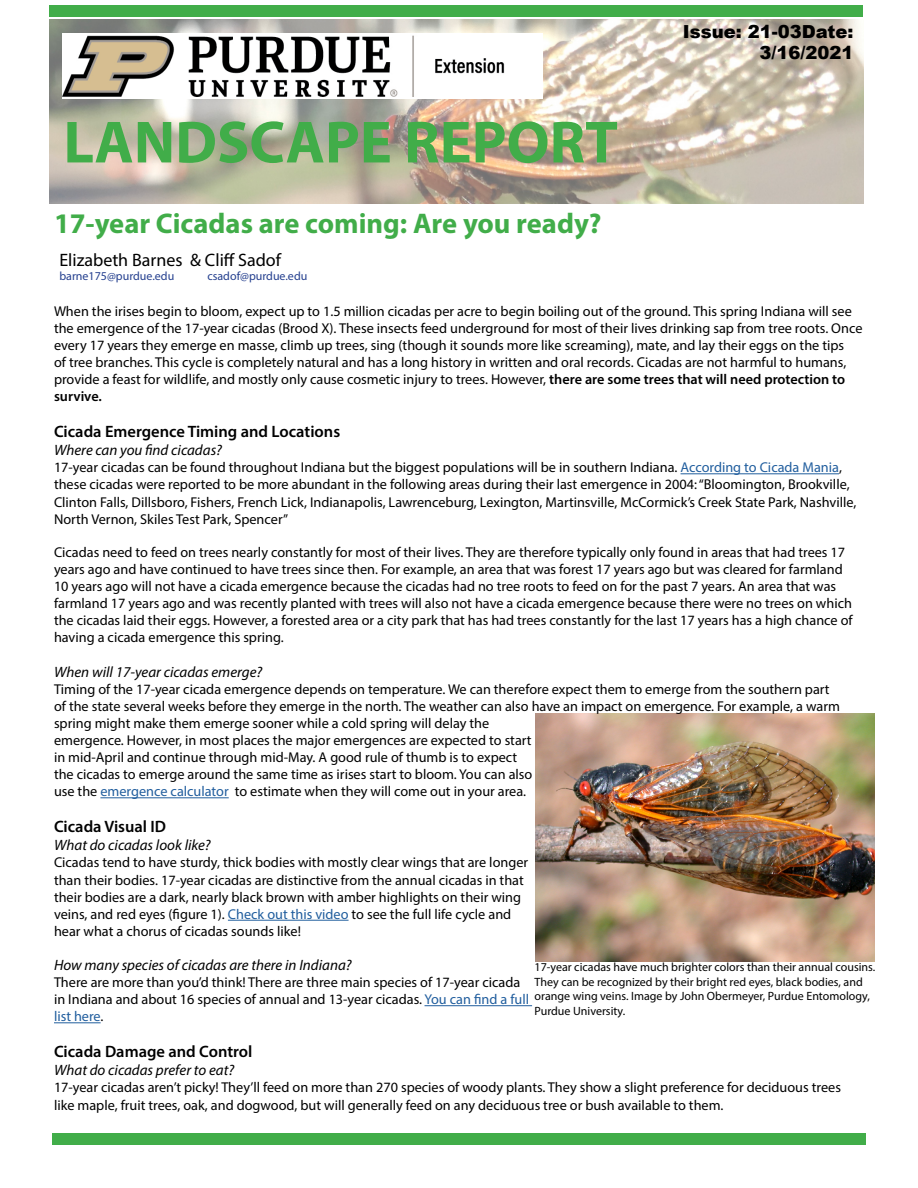
<style>
.page{position:relative;width:918px;height:1188px;background:#fff}
.page>*{position:absolute;margin:0;border:0;box-sizing:border-box;transform-origin:0 0}
.t1{font:700 60px "Myriad Pro";color:#41ad49}
.t2{font:700 28.5px "Myriad Pro";color:#41ad49}
.t3{font:18px "Myriad Pro";color:#000}
.t4{font:900 18px/21.6px "Arial";color:#000;text-align:right}
.t5{font:600 16.5px "Myriad Pro";color:#000}
.t6{font:italic 15px "Myriad Pro";color:#000}
.t7{font:14.25px/17.1px "Myriad Pro";color:#000}
.t8{font:12px/14.4px "Myriad Pro";color:#000}
.t9{font:12px "Myriad Pro";color:#25408f}
.s1{font-weight:600}
.s2{color:#215e9e}
</style>
<div class="page">
<div style="left:50px;top:6px;width:813px;height:11px;background:#41ad49"></div>
<div style="left:53px;top:1134px;width:813px;height:11px;background:#41ad49"></div>
<img style="left:50px;top:20px;width:814px;height:183px">
<img style="left:63px;top:34px;width:479px;height:65px">
<img style="left:535px;top:713px;width:339px;height:248px">
<hr style="left:681px;top:473px;width:158px;height:1px;background:#215e9e">
<hr style="left:100px;top:797px;width:129px;height:1px;background:#215e9e">
<hr style="left:228px;top:920px;width:121px;height:1px;background:#215e9e">
<hr style="left:425px;top:1005px;width:107px;height:1px;background:#215e9e">
<hr style="left:54px;top:1022px;width:47px;height:1px;background:#215e9e">
<p class="t1" style="left:63px;top:103px;width:556px">LANDSCAPE REPORT</p>
<p class="t2" style="left:54px;top:205px;width:549px">17-year Cicadas are coming: Are you ready?</p>
<p class="t3" style="left:59px;top:248px;width:223px">Elizabeth Barnes &amp; Cliff Sadof</p>
<p class="t9" style="left:59px;top:268px;width:116px">barne175@purdue.edu</p>
<p class="t9" style="left:207px;top:268px;width:101px">csadof@purdue.edu</p>
<p class="t4" style="left:683px;top:20px;width:172px">Issue: 21-03Date:<br>3/16/2021</p>
<p class="t7" style="left:54px;top:302px;width:810px">When the irises begin to bloom, expect up to 1.5 million cicadas per acre to begin boiling out of the ground. This spring Indiana will see the emergence of the 17-year cicadas (Brood X). These insects feed underground for most of their lives drinking sap from tree roots. Once every 17 years they emerge en masse, climb up trees, sing (though it sounds more like screaming), mate, and lay their eggs on the tips<br>of tree branches. This cycle is completely natural and has a long history in written and oral records. Cicadas are not harmful to humans, provide a feast for wildlife, and mostly only cause cosmetic injury to trees. However, <span class="s1">there are some trees that will need protection to survive.</span></p>
<p class="t5" style="left:54px;top:421px;width:288px">Cicada Emergence Timing and Locations</p>
<p class="t6" style="left:54px;top:441px;width:170px">Where can you find cicadas?</p>
<p class="t7" style="left:54px;top:459px;width:804px">17-year cicadas can be found throughout Indiana but the biggest populations will be in southern Indiana. <span class="s2">According to Cicada Mania</span>, these cicadas were reported to be more abundant in the following areas during their last emergence in 2004: “Bloomington, Brookville, Clinton Falls, Dillsboro, Fishers, French Lick, Indianapolis, Lawrenceburg, Lexington, Martinsville, McCormick’s Creek State Park, Nashville, North Vernon, Skiles Test Park, Spencer”</p>
<p class="t7" style="left:54px;top:543px;width:800px">Cicadas need to feed on trees nearly constantly for most of their lives. They are therefore typically only found in areas that had trees 17 years ago and have continued to have trees since then. For example, an area that was forest 17 years ago but was cleared for farmland 10 years ago will not have a cicada emergence because the cicadas had no tree roots to feed on for the past 7 years. An area that was farmland 17 years ago and was recently planted with trees will also not have a cicada emergence because there were no trees on which the cicadas laid their eggs. However, a forested area or a city park that has had trees constantly for the last 17 years has a high chance of having a cicada emergence this spring.</p>
<p class="t6" style="left:54px;top:662px;width:210px">When will 17-year cicadas emerge?</p>
<p class="t7" style="left:54px;top:680px;width:787px">Timing of the 17-year cicada emergence depends on temperature. We can therefore expect them to emerge from the southern part of the state several weeks before they emerge in the north. The weather can also have an impact on emergence. For example, a warm spring might make them emerge sooner while a cold spring will delay the<br>emergence. However, in most places the major emergences are expected to start<br>in mid-April and continue through mid-May. A good rule of thumb is to expect<br>the cicadas to emerge around the same time as irises start to bloom. You can also<br>use the <span class="s2">emergence calculator</span> to estimate when they will come out in your area.</p>
<p class="t5" style="left:54px;top:816px;width:114px">Cicada Visual ID</p>
<p class="t6" style="left:54px;top:836px;width:158px">What do cicadas look like?</p>
<p class="t7" style="left:54px;top:854px;width:476px">Cicadas tend to have sturdy, thick bodies with mostly clear wings that are longer than their bodies. 17-year cicadas are distinctive from the annual cicadas in that their bodies are a dark, nearly black brown with amber highlights on their wing veins, and red eyes (figure 1). <span class="s2">Check out this video</span> to see the full life cycle and hear what a chorus of cicadas sounds like!</p>
<p class="t6" style="left:54px;top:956px;width:299px">How many species of cicadas are there in Indiana?</p>
<p class="t7" style="left:54px;top:974px;width:477px">There are more than you’d think! There are three main species of 17-year cicada in Indiana and about 16 species of annual and 13-year cicadas. <span class="s2">You can find a full list here</span>.</p>
<p class="t5" style="left:54px;top:1041px;width:200px">Cicada Damage and Control</p>
<p class="t6" style="left:54px;top:1061px;width:182px">What do cicadas prefer to eat?</p>
<p class="t7" style="left:54px;top:1079px;width:788px">17-year cicadas aren’t picky! They’ll feed on more than 270 species of woody plants. They show a slight preference for deciduous trees like maple, fruit trees, oak, and dogwood, but will generally feed on any deciduous tree or bush available to them.</p>
<p class="t8" style="left:535px;top:960px;width:342px">17-year cicadas have much brighter colors than their annual cousins.<br>They can be recognized by their bright red eyes, black bodies, and orange wing veins. Image by John Obermeyer, Purdue Entomology, Purdue University.</p>
</div>
